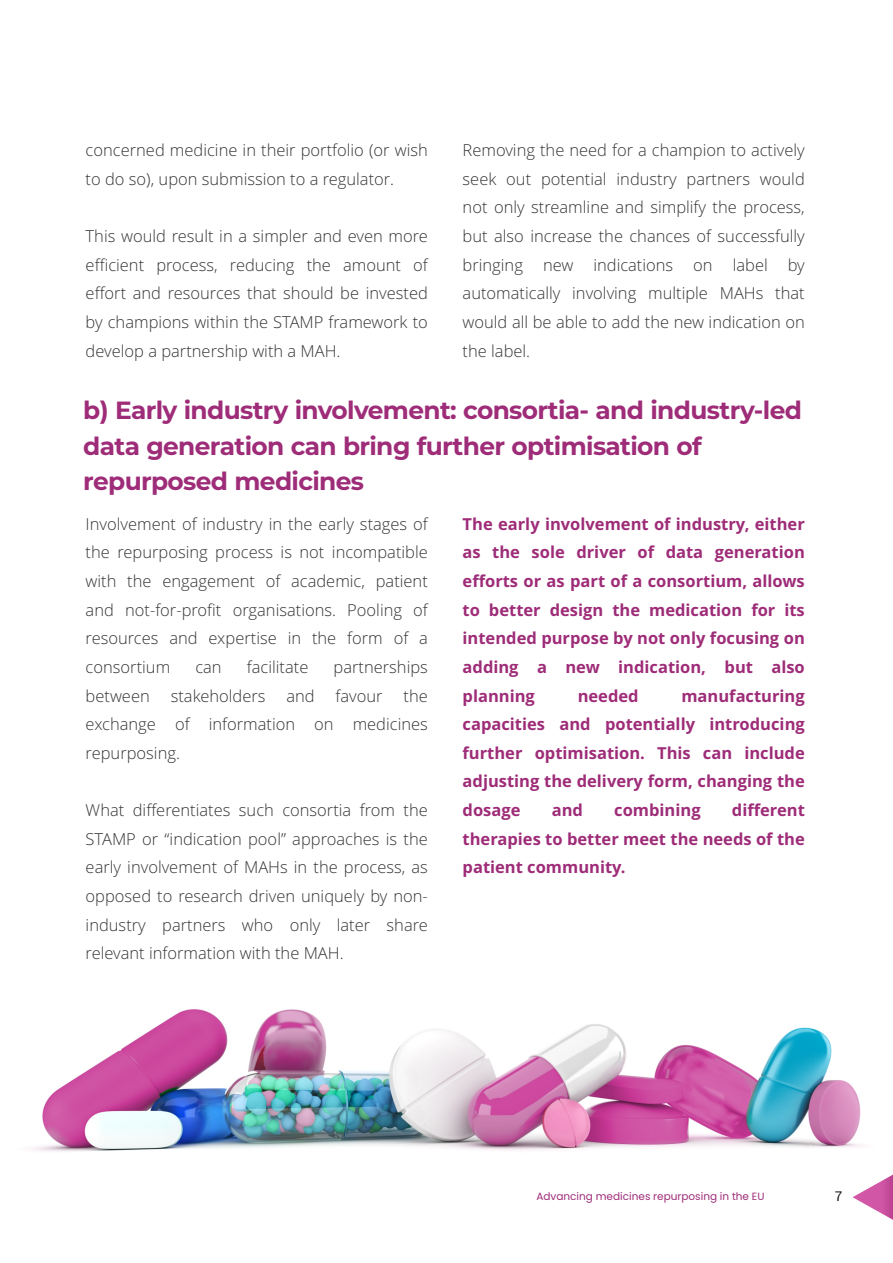
<style>
.page{position:relative;width:893px;height:1263px;background:#fff}
.page>*{position:absolute;margin:0;border:0;box-sizing:border-box;transform-origin:0 0}
.t1{font:700 24.9px/35.7px "Montserrat";letter-spacing:-.025em;color:#9e2c78}
.t2{font:300 16.5px/28.7px "Open Sans";color:#343435;text-align:justify}
.t3{font:700 16.5px/28.7px "Open Sans";color:#9e2c78;text-align:justify}
.t4{font:13.5px "Roboto";color:#1c1b17}
.t5{font:10.5px "Poppins";color:#9e2c78}
</style>
<div class="page">
<svg style="left:853px;top:1174px;width:40px;height:46px"></svg>
<img style="left:32px;top:1009px;width:830px;height:143px">
<p class="t2" style="left:86px;top:138px;width:344px">concerned medicine in their portfolio (or wish to do so), upon submission to a regulator.</p>
<p class="t2" style="left:86px;top:223px;width:344px">This would result in a simpler and even more efficient process, reducing the amount of effort and resources that should be invested by champions within the STAMP framework to develop a partnership with a MAH.</p>
<p class="t2" style="left:463px;top:138px;width:344px">Removing the need for a champion to actively seek out potential industry partners would not only streamline and simplify the process, but also increase the chances of successfully bringing new indications on label by automatically involving multiple MAHs that would all be able to add the new indication on the label.</p>
<h1 class="t1" style="left:83px;top:392px;width:720px">b) Early industry involvement: consortia- and industry-led data generation can bring further optimisation of repurposed medicines</h1>
<p class="t2" style="left:86px;top:511px;width:344px">Involvement of industry in the early stages of the repurposing process is not incompatible with the engagement of academic, patient and not-for-profit organisations. Pooling of resources and expertise in the form of a consortium</p>
<p class="t2" style="left:195px;top:654px;width:28px">can</p>
<p class="t2" style="left:247px;top:654px;width:63px">facilitate</p>
<p class="t2" style="left:333px;top:654px;width:96px">partnerships</p>
<p class="t2" style="left:86px;top:683px;width:66px">between</p>
<p class="t2" style="left:171px;top:683px;width:96px">stakeholders</p>
<p class="t2" style="left:286px;top:683px;width:30px">and</p>
<p class="t2" style="left:336px;top:683px;width:49px">favour</p>
<p class="t2" style="left:86px;top:683px;width:344px;text-indent:318px">the exchange of information on medicines repurposing.</p>
<p class="t2" style="left:86px;top:797px;width:344px">What differentiates such consortia from the STAMP or “indication pool” approaches is the early involvement of MAHs in the process, as opposed to research driven uniquely by non&shy;industry partners who only later share relevant information with the MAH.</p>
<p class="t3" style="left:463px;top:511px;width:344px">The early involvement of industry, either as the sole driver of data generation efforts or as part of a consortium, allows to better design the medication for its intended purpose by not only focusing on adding a new indication, but also planning</p>
<p class="t3" style="left:463px;top:683px;width:344px;text-indent:219px">manufacturing capacities and potentially introducing further optimisation. This can include adjusting the delivery form, changing the dosage</p>
<p class="t3" style="left:578px;top:683px;width:62px">needed</p>
<p class="t3" style="left:463px;top:797px;width:344px;text-indent:269px">different therapies to better meet the needs of the patient community.</p>
<p class="t3" style="left:552px;top:797px;width:33px">and</p>
<p class="t3" style="left:614px;top:797px;width:88px">combining</p>
<p class="t5" style="left:536px;top:1188px;width:230px">Advancing medicines repurposing in the EU</p>
<p class="t4" style="left:835px;top:1191px;width:9px">7</p>
</div>
